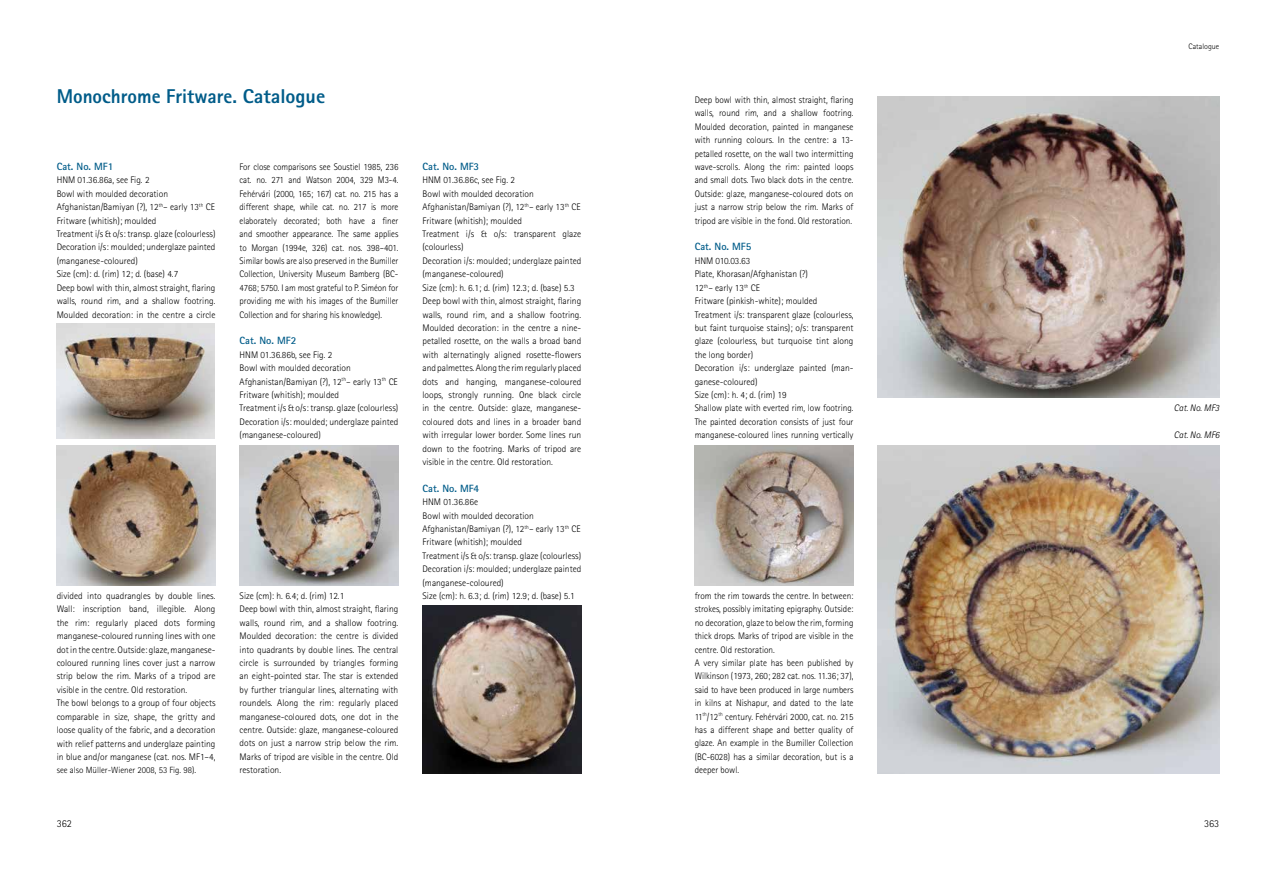
<style>
.page{position:relative;width:1276px;height:879px;background:#fff}
.page>*{position:absolute;margin:0;border:0;box-sizing:border-box;transform-origin:0 0}
.t1{font:800 20px "Rotis Sans Serif Std";color:#005c89;scale:.96 1}
.t2{font:700 10.5px "Rotis Sans Serif Std";color:#005c89}
.t3{font:300 10.5px "Rotis Sans Serif Std";color:#000}
.t4{font:300 9.5px/13.4px "Rotis Sans Serif Std";color:#000}
.t5{font:300 9.5px/13.4px "Rotis Sans Serif Std";color:#000;text-align:justify;scale:.95 1}
.t6{font:italic 300 9.5px "Rotis Sans Serif Std";color:#000}
.t7{font:300 9px "Rotis Sans Serif Std";color:#000}
.t8{font:300 8px "Rotis Sans Serif Std";color:#000}
.s1{font-size:9.5px}
</style>
<div class="page">
<img style="left:56px;top:324px;width:159px;height:114px">
<img style="left:57px;top:445px;width:158px;height:140px">
<img style="left:240px;top:445px;width:158px;height:140px">
<img style="left:877px;top:96px;width:342px;height:302px">
<img style="left:694px;top:445px;width:159px;height:140px">
<img style="left:422px;top:605px;width:159px;height:168px">
<img style="left:878px;top:445px;width:341px;height:328px">
<h1 class="t1" style="left:57px;top:83px;width:281px">Monochrome Fritware. Catalogue</h1>
<p class="t2" style="left:57px;top:160px;width:58px">Cat. No. MF1</p>
<p class="t4" style="left:57px;top:174px;width:160px">HNM 01.36.86a, see Fig. 2<br>Bowl with moulded decoration Afghanistan/Bamiyan (?), 12<sup>th</sup>– early 13<sup>th</sup> CE Fritware (whitish); moulded<br>Treatment i/s &amp; o/s: transp. glaze (colourless)<br>Decoration i/s: moulded; underglaze painted (manganese-coloured)<br>Size (cm): d. (rim) 12; d. (base) 4.7<br>Deep bowl with thin, almost straight, flaring walls, round rim, and a shallow footring.<br>Moulded decoration: in the centre a circle</p>
<p class="t5" style="left:240px;top:160px;width:169px">For close comparisons see Soustiel 1985, 236 cat. no. 271 and Watson 2004, 329 M3‑4.<br>Fehérvári (2000, 165; 167) cat. no. 215 has a different shape, while cat. no. 217 is more elaborately decorated; both have a finer and smoother appearance. The same applies to Morgan (1994e, 326) cat. nos. 398–401.<br>Similar bowls are also preserved in the Bumiller Collection, University Museum Bamberg (BC-4768; 5750. I am most grateful to P. Siméon for providing me with his images of the Bumiller Collection and for sharing his knowledge).</p>
<p class="t2" style="left:240px;top:334px;width:58px">Cat. No. MF2</p>
<p class="t4" style="left:240px;top:348px;width:160px">HNM 01.36.86b, see Fig. 2<br>Bowl with moulded decoration Afghanistan/Bamiyan (?), 12<sup>th</sup>– early 13<sup>th</sup> CE Fritware (whitish); moulded<br>Treatment i/s &amp; o/s: transp. glaze (colourless)<br>Decoration i/s: moulded; underglaze painted (manganese-coloured)</p>
<p class="t4" style="left:57px;top:589px;width:160px">divided into quadrangles by double lines.<br>Wall: inscription band, illegible. Along the rim: regularly placed dots forming manganese-coloured running lines with one dot in the centre. Outside: glaze, manganese&shy;coloured running lines cover just a narrow strip below the rim. Marks of a tripod are visible in the centre. Old restoration.<br>The bowl belongs to a group of four objects comparable in size, shape, the gritty and loose quality of the fabric, and a decoration with relief patterns and underglaze painting in blue and/or manganese (cat. nos. MF1–4,</p>
<p class="t7" style="left:57px;top:765px;width:141px">see also Müller-Wiener 2008, 53 Fig. 98)<span class="s1">.</span></p>
<p class="t4" style="left:240px;top:589px;width:160px">Size (cm): h. 6.4; d. (rim) 12.1<br>Deep bowl with thin, almost straight, flaring walls, round rim, and a shallow footring.<br>Moulded decoration: the centre is divided into quadrants by double lines. The central circle is surrounded by triangles forming an eight-pointed star. The star is extended by further triangular lines, alternating with roundels. Along the rim: regularly placed manganese-coloured dots, one dot in the centre. Outside: glaze, manganese-coloured dots on just a narrow strip below the rim.<br>Marks of tripod are visible in the centre. Old restoration.</p>
<p class="t2" style="left:422px;top:160px;width:58px">Cat. No. MF3</p>
<p class="t4" style="left:422px;top:174px;width:160px">HNM 01.36.86c, see Fig. 2<br>Bowl with moulded decoration Afghanistan/Bamiyan (?), 12<sup>th</sup>– early 13<sup>th</sup> CE Fritware (whitish); moulded<br>Treatment i/s &amp; o/s: transparent glaze (colourless)<br>Decoration i/s: moulded; underglaze painted (manganese-coloured)<br>Size (cm): h. 6.1; d. (rim) 12.3; d. (base) 5.3<br>Deep bowl with thin, almost straight, flaring walls, round rim, and a shallow footring.<br>Moulded decoration: in the centre a nine&shy;petalled rosette, on the walls a broad band with alternatingly aligned rosette-flowers and palmettes. Along the rim regularly placed dots and hanging, manganese-coloured loops, strongly running. One black circle in the centre. Outside: glaze, manganese&shy;coloured dots and lines in a broader band with irregular lower border. Some lines run down to the footring. Marks of tripod are visible in the centre. Old restoration.</p>
<p class="t2" style="left:422px;top:481px;width:58px">Cat. No. MF4</p>
<p class="t4" style="left:422px;top:495px;width:160px">HNM 01.36.86e<br>Bowl with moulded decoration Afghanistan/Bamiyan (?), 12<sup>th</sup>– early 13<sup>th</sup> CE Fritware (whitish); moulded<br>Treatment i/s &amp; o/s: transp. glaze (colourless)<br>Decoration i/s: moulded; underglaze painted (manganese-coloured)<br>Size (cm): h. 6.3; d. (rim) 12.9; d. (base) 5.1</p>
<p class="t4" style="left:694px;top:93px;width:160px;text-align:justify">Deep bowl with thin, almost straight, flaring walls, round rim, and a shallow footring.<br>Moulded decoration, painted in manganese with running colours. In the centre: a 13- petalled rosette, on the wall two intermitting wave-scrolls. Along the rim: painted loops and small dots. Two black dots in the centre.<br>Outside: glaze, manganese-coloured dots on just a narrow strip below the rim. Marks of tripod are visible in the fond. Old restoration.</p>
<p class="t2" style="left:694px;top:240px;width:58px">Cat. No. MF5</p>
<p class="t4" style="left:694px;top:254px;width:160px">HNM 010.03.63<br>Plate, Khorasan/Afghanistan (?)<br>12<sup>th</sup>– early 13<sup>th</sup> CE<br>Fritware (pinkish-white); moulded Treatment i/s: transparent glaze (colourless, but faint turquoise stains); o/s: transparent glaze (colourless, but turquoise tint along the long border)<br>Decoration i/s: underglaze painted (man&shy;ganese-coloured)<br>Size (cm): h. 4; d. (rim) 19<br>Shallow plate with everted rim, low footring.<br>The painted decoration consists of just four manganese-coloured lines running vertically</p>
<p class="t4" style="left:694px;top:589px;width:160px">from the rim towards the centre. In between: strokes, possibly imitating epigraphy. Outside: no decoration, glaze to below the rim, forming thick drops. Marks of tripod are visible in the centre. Old restoration.<br>A very similar plate has been published by Wilkinson (1973, 260; 282 cat. nos. 11.36; 37), said to have been produced in large numbers in kilns at Nishapur, and dated to the late 11<sup>th</sup>/12<sup>th</sup> century. Fehérvári 2000, cat. no. 215 has a different shape and better quality of glaze. An example in the Bumiller Collection (BC-6028) has a similar decoration, but is a deeper bowl.</p>
<p class="t8" style="left:1188px;top:42px;width:32px">Catalogue</p>
<p class="t6" style="left:1174px;top:403px;width:47px">Cat. No. MF3</p>
<p class="t6" style="left:1174px;top:429px;width:47px">Cat. No. MF6</p>
<p class="t3" style="left:57px;top:817px;width:17px">362</p>
<p class="t3" style="left:1204px;top:817px;width:17px">363</p>
</div>
